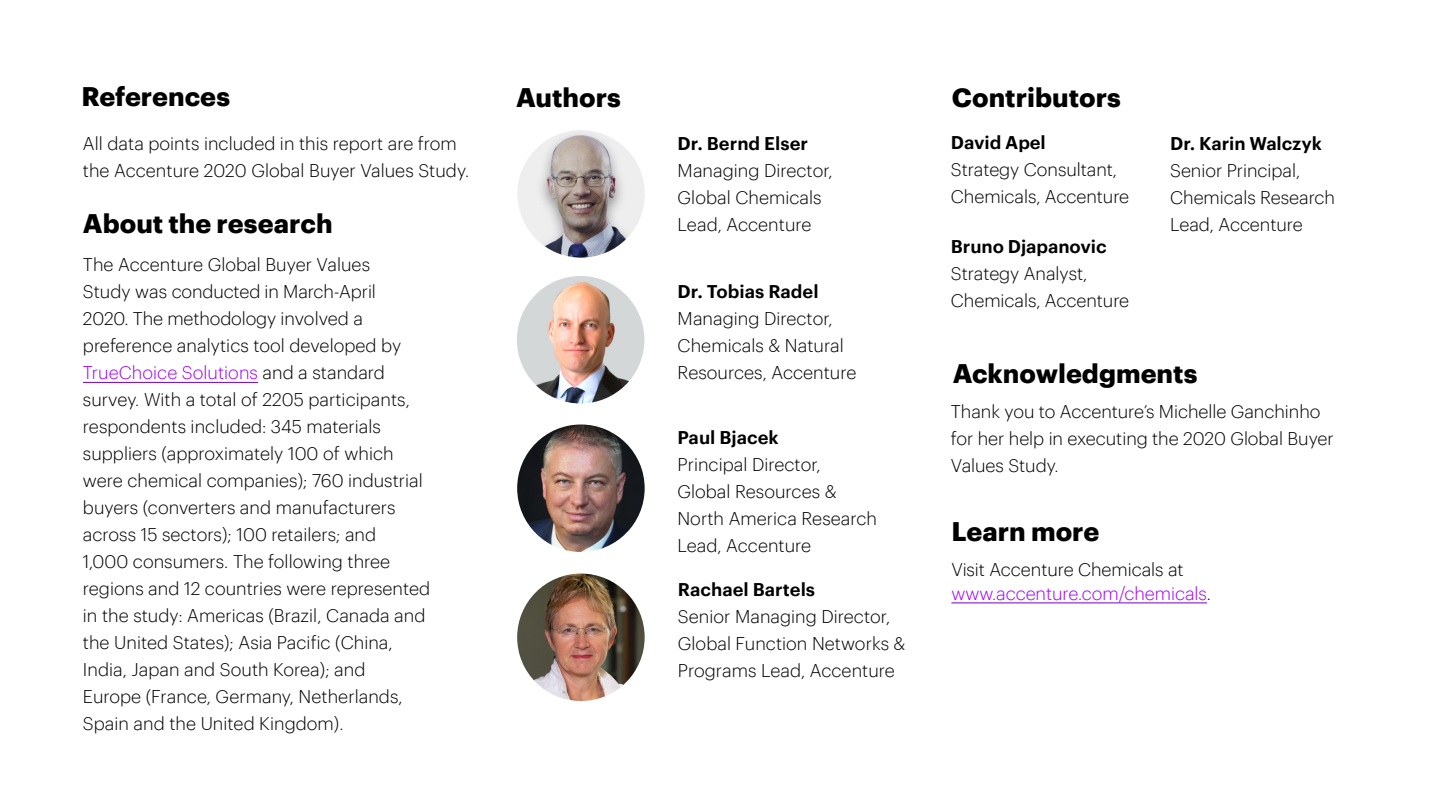
<style>
.page{position:relative;width:1440px;height:810px;background:#fff}
.page>*{position:absolute;margin:0;border:0;box-sizing:border-box;transform-origin:0 0}
.t1{font:700 26.25px "Graphik";color:#000}
.t2{font:300 18px/27px "Graphik";color:#000}
.t3{font:600 18px "Graphik";color:#000}
.t4{font:300 18px/24px "Graphik";letter-spacing:-.005em;color:#a100ff}
.s1{color:#a100ff}
.s2{color:#000}
</style>
<div class="page">
<img style="left:517px;top:130px;width:128px;height:128px">
<img style="left:517px;top:276px;width:127px;height:128px;border-radius:64px">
<hr style="left:83px;top:382px;width:175px;height:1px;background:#7500c0">
<img style="left:517px;top:424px;width:128px;height:128px;border-radius:64px">
<img style="left:517px;top:574px;width:128px;height:127px;border-radius:64px">
<hr style="left:951px;top:603px;width:256px;height:1px;background:#7500c0">
<h1 class="t1" style="left:82px;top:77px;width:150px">References</h1>
<p class="t2" style="left:83px;top:129px;width:388px">All data points included in this report are from the Accenture 2020 Global Buyer Values Study.</p>
<h1 class="t1" style="left:83px;top:203px;width:251px">About the research</h1>
<p class="t2" style="left:83px;top:250px;width:349px">The Accenture Global Buyer Values<br>Study was conducted in March-April<br>2020. The methodology involved a preference analytics tool developed by <span class="s1">TrueChoice Solutions</span> and a standard survey. With a total of 2205 participants, respondents included: 345 materials suppliers (approximately 100 of which were chemical companies); 760 industrial buyers (converters and manufacturers across 15 sectors); 100 retailers; and<br>1,000 consumers. The following three regions and 12 countries were represented in the study: Americas (Brazil, Canada and the United States); Asia Pacific (China, India, Japan and South Korea); and<br>Europe (France, Germany, Netherlands, Spain and the United Kingdom).</p>
<h1 class="t1" style="left:516px;top:77px;width:106px">Authors</h1>
<h1 class="t1" style="left:952px;top:77px;width:170px">Contributors</h1>
<p class="t3" style="left:951px;top:129px;width:96px">David Apel</p>
<p class="t2" style="left:951px;top:155px;width:180px">Strategy Consultant,<br>Chemicals, Accenture</p>
<p class="t3" style="left:951px;top:232px;width:157px">Bruno Djapanovic</p>
<p class="t2" style="left:951px;top:258px;width:180px">Strategy Analyst,<br>Chemicals, Accenture</p>
<p class="t3" style="left:1170px;top:129px;width:153px">Dr. Karin Walczyk</p>
<p class="t2" style="left:1170px;top:155px;width:166px">Senior Principal,<br>Chemicals Research<br>Lead, Accenture</p>
<p class="t3" style="left:678px;top:130px;width:132px">Dr. Bernd Elser</p>
<p class="t2" style="left:678px;top:156px;width:157px">Managing Director,<br>Global Chemicals<br>Lead, Accenture</p>
<p class="t3" style="left:678px;top:277px;width:143px">Dr. Tobias Radel</p>
<p class="t2" style="left:678px;top:303px;width:180px">Managing Director,<br>Chemicals &amp; Natural<br>Resources, Accenture</p>
<h1 class="t1" style="left:953px;top:353px;width:246px">Acknowledgments</h1>
<p class="t2" style="left:951px;top:397px;width:384px">Thank you to Accenture’s Michelle Ganchinho for her help in executing the 2020 Global Buyer<br>Values Study.</p>
<p class="t3" style="left:677px;top:424px;width:103px">Paul Bjacek</p>
<p class="t2" style="left:677px;top:450px;width:201px">Principal Director,<br>Global Resources &amp;<br>North America Research<br>Lead, Accenture</p>
<p class="t3" style="left:678px;top:576px;width:139px">Rachael Bartels</p>
<p class="t2" style="left:678px;top:602px;width:229px">Senior Managing Director,<br>Global Function Networks &amp;<br>Programs Lead, Accenture</p>
<h1 class="t1" style="left:951px;top:511px;width:150px">Learn more</h1>
<p class="t4" style="left:951px;top:556px;width:261px"><span class="s2">Visit Accenture Chemicals at </span>www.accenture.com/chemicals<span class="s2">.</span></p>
</div>
